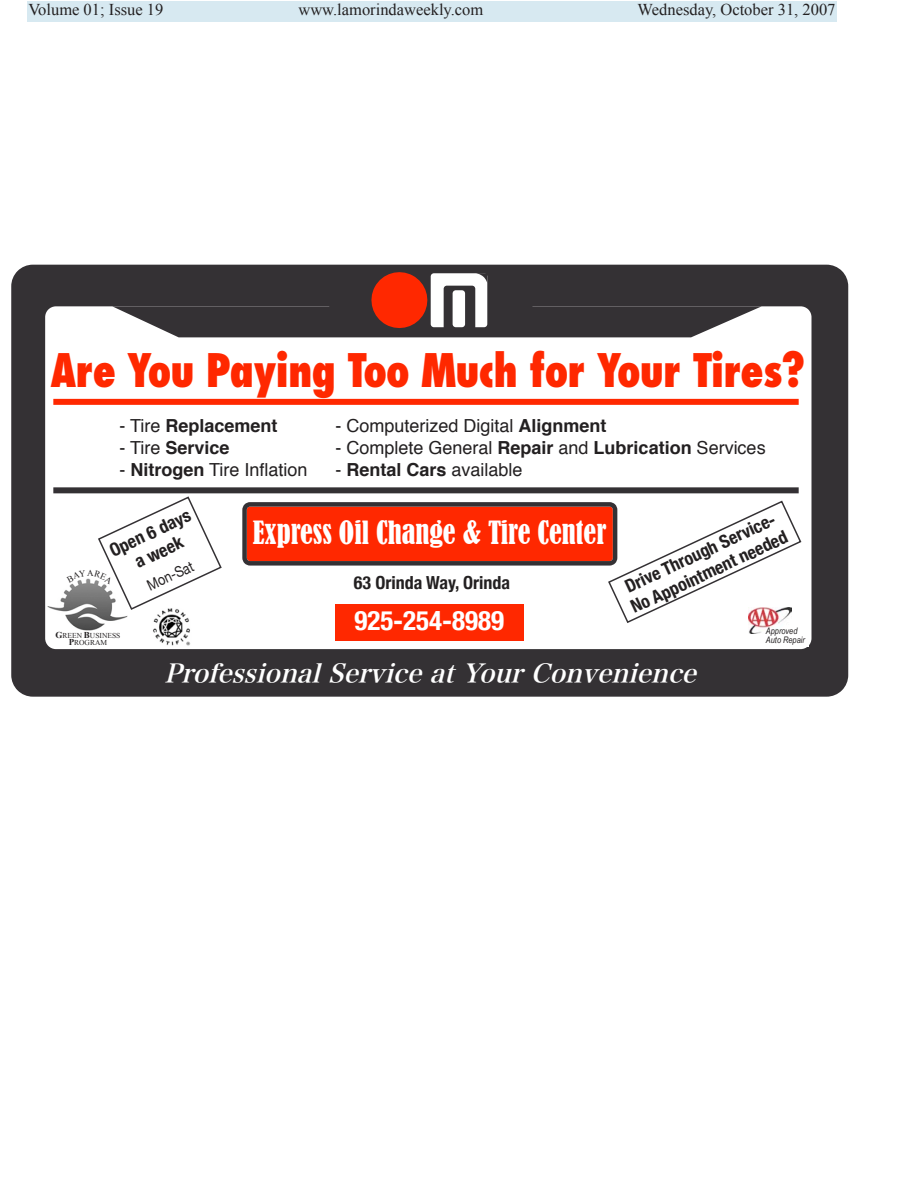
<style>
.page{position:relative;width:918px;height:1188px;background:#fff}
.page>*{position:absolute;margin:0;border:0;box-sizing:border-box;transform-origin:0 0}
.t1{font:800 condensed 45px "Futura";letter-spacing:-.02em;color:#ff2800;scale:.95 1}
.t2{font:condensed 30px "Bernard";color:#fff;scale:.95 1}
.t3{font:700 condensed 27px "Helvetica Neue";color:#fff}
.t4{font:italic 25.5px "Hira Min Pro W6";color:#fff}
.t5{font:18px "Helvetica";color:#232021}
.t6{font:700 condensed 18px/21px "Helvetica Neue";color:#232021;text-align:center}
.t7{font:700 18px "Helvetica";color:#232021}
.t8{font:16.5px "Times New Roman";color:#232021}
.t9{font:15px "Helvetica Neue";color:#232021;scale:.85 1}
.t10{font:italic 9px/9px "Arial Narrow";color:#232021}
.t11{font:9px "Times New Roman";color:#232021}
.t12{font:7.5px/7.5px "Times New Roman";color:#232021;text-align:center}
.s1{font-weight:400}
.s2{font-weight:700}
.s3{font-weight:700;font-size:9px}
</style>
<div class="page">
<div style="left:598px;top:1px;width:239px;height:21px;background:#d7e9f1"></div>
<div style="left:27px;top:1px;width:574px;height:21px;background:#d7e9f1"></div>
<div style="left:11px;top:265px;width:837px;height:432px;background:#343134"></div>
<svg style="left:45px;top:337px;width:766px;height:312px"></svg>
<div style="left:53px;top:399px;width:746px;height:6px;background:#ff2800"></div>
<div style="left:53px;top:487px;width:746px;height:6px;background:#343134"></div>
<div style="left:335px;top:604px;width:189px;height:37px;background:#ff2800"></div>
<svg style="left:242px;top:500px;width:560px;height:124px"></svg>
<div style="left:745px;top:606px;width:63px;height:41px;background:#fff"></div>
<img style="left:748px;top:607px;width:43px;height:26px">
<svg style="left:45px;top:267px;width:768px;height:70px"></svg>
<svg style="left:46px;top:495px;width:177px;height:152px"></svg>
<p class="t8" style="left:28px;top:1px;width:136px">Volume 01; Issue 19</p>
<p class="t8" style="left:299px;top:1px;width:186px">www.lamorindaweekly.com</p>
<p class="t8" style="left:638px;top:1px;width:199px">Wednesday, October 31, 2007</p>
<h1 class="t1" style="left:51px;top:351px;width:796px">Are You Paying Too Much for Your Tires?</h1>
<p class="t7" style="left:120px;top:418px;width:160px"><span class="s1">- Tire</span> Replacement</p>
<p class="t7" style="left:120px;top:440px;width:112px"><span class="s1">- Tire</span> Service</p>
<p class="t5" style="left:120px;top:462px;width:190px">- <span class="s2">Nitrogen</span> Tire Inflation</p>
<p class="t5" style="left:336px;top:418px;width:273px">- Computerized Digital <span class="s2">Alignment</span></p>
<p class="t5" style="left:336px;top:440px;width:432px">- Complete General <span class="s2">Repair</span> and <span class="s2">Lubrication</span> Services</p>
<p class="t5" style="left:336px;top:462px;width:189px">- <span class="s2">Rental Cars</span> available</p>
<p class="t11" style="left:87px;top:568px;width:8px">A</p>
<p class="t6" style="left:106px;top:541px;width:89px;rotate:-25deg">Open 6 days a week</p>
<p class="t9" style="left:144px;top:578px;width:60px;rotate:-25deg">Mon-Sat</p>
<p class="t12" style="left:56px;top:632px;width:66px"><span class="s3">G</span>REEN <span class="s3">B</span>USINESS<br><span class="s3">P</span>ROGRAM</p>
<h2 class="t2" style="left:253px;top:515px;width:374px">Express Oil Change &amp; Tire Center</h2>
<p class="t6" style="left:354px;top:572px;width:158px">63 Orinda Way, Orinda</p>
<h3 class="t3" style="left:354px;top:604px;width:151px">925-254-8989</h3>
<p class="t6" style="left:618px;top:579px;width:172px;text-align:left;rotate:-25deg">Drive Through Service-<br>No Appointment needed</p>
<p class="t10" style="left:766px;top:626px;width:40px">Approved<br>Auto Repair</p>
<h3 class="t4" style="left:164px;top:661px;width:539px">Professional Service at Your Convenience</h3>
</div>
